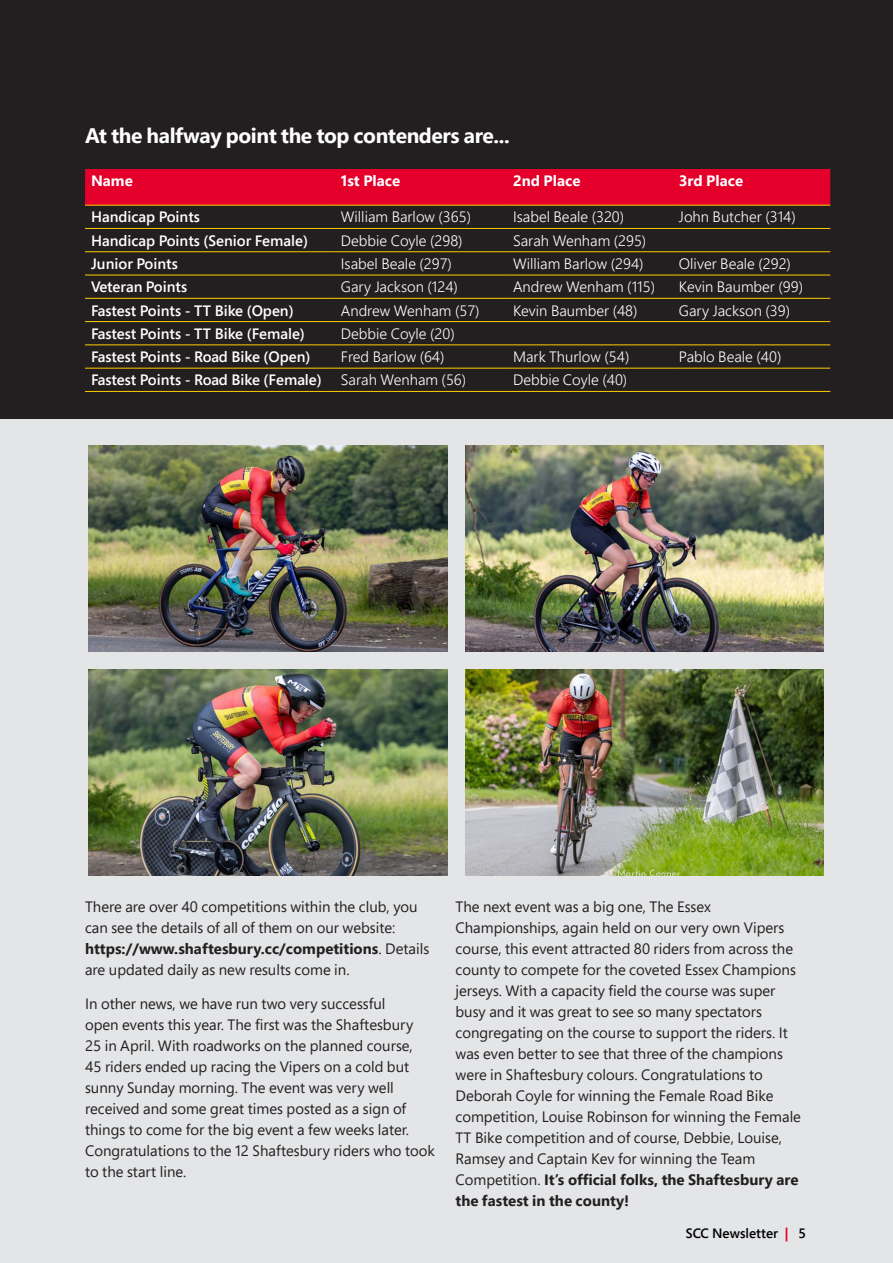
<style>
.page{position:relative;width:893px;height:1263px;background:#fff}
.page>*{position:absolute;margin:0;border:0;box-sizing:border-box;transform-origin:0 0}
.Body{font:700 21px "Segoe Pro";letter-spacing:-.02em;color:#fff}
.Body-2{font:15px/21px "Segoe Pro";color:#231f20}
.t1{font:300 15px "Segoe Pro";color:#fff}
.t2{font:600 15px "Segoe Pro";color:#fff}
.t3{font:700 15px "Segoe Pro";color:#fff}
.t4{font:600 13.5px "Segoe Pro";color:#000001}
.s1{font-weight:700}
.s2{font-weight:700;color:#e4002b}
</style>
<div class="page">
<div style="left:0;top:415px;width:893px;height:848px;background:#e3e5e7"></div>
<div style="left:0;top:0;width:893px;height:419px;background:#231f20"></div>
<div style="left:85px;top:169px;width:745px;height:36px;background:#e4002b"></div>
<hr style="left:85px;top:205px;width:250px;height:1px;background:#fc0">
<hr style="left:335px;top:205px;width:172px;height:1px;background:#fc0">
<hr style="left:507px;top:205px;width:166px;height:1px;background:#fc0">
<hr style="left:673px;top:205px;width:157px;height:1px;background:#fc0">
<hr style="left:85px;top:228px;width:250px;height:1px;background:#fc0">
<hr style="left:335px;top:228px;width:172px;height:1px;background:#fc0">
<hr style="left:507px;top:228px;width:166px;height:1px;background:#fc0">
<hr style="left:673px;top:228px;width:157px;height:1px;background:#fc0">
<hr style="left:85px;top:251px;width:250px;height:1px;background:#fc0">
<hr style="left:335px;top:251px;width:172px;height:1px;background:#fc0">
<hr style="left:507px;top:251px;width:166px;height:1px;background:#fc0">
<hr style="left:673px;top:251px;width:157px;height:1px;background:#fc0">
<hr style="left:85px;top:275px;width:250px;height:1px;background:#fc0">
<hr style="left:335px;top:275px;width:172px;height:1px;background:#fc0">
<hr style="left:507px;top:275px;width:166px;height:1px;background:#fc0">
<hr style="left:673px;top:275px;width:157px;height:1px;background:#fc0">
<hr style="left:85px;top:298px;width:250px;height:1px;background:#fc0">
<hr style="left:335px;top:298px;width:172px;height:1px;background:#fc0">
<hr style="left:507px;top:298px;width:166px;height:1px;background:#fc0">
<hr style="left:673px;top:298px;width:157px;height:1px;background:#fc0">
<hr style="left:85px;top:321px;width:250px;height:1px;background:#fc0">
<hr style="left:335px;top:321px;width:172px;height:1px;background:#fc0">
<hr style="left:507px;top:321px;width:166px;height:1px;background:#fc0">
<hr style="left:673px;top:321px;width:157px;height:1px;background:#fc0">
<hr style="left:85px;top:345px;width:250px;height:1px;background:#fc0">
<hr style="left:335px;top:345px;width:172px;height:1px;background:#fc0">
<hr style="left:507px;top:345px;width:166px;height:1px;background:#fc0">
<hr style="left:673px;top:345px;width:157px;height:1px;background:#fc0">
<hr style="left:85px;top:368px;width:250px;height:1px;background:#fc0">
<hr style="left:335px;top:368px;width:172px;height:1px;background:#fc0">
<hr style="left:507px;top:368px;width:166px;height:1px;background:#fc0">
<hr style="left:673px;top:368px;width:157px;height:1px;background:#fc0">
<hr style="left:85px;top:391px;width:250px;height:1px;background:#fc0">
<hr style="left:335px;top:391px;width:172px;height:1px;background:#fc0">
<hr style="left:507px;top:391px;width:166px;height:1px;background:#fc0">
<hr style="left:673px;top:391px;width:157px;height:1px;background:#fc0">
<img style="left:88px;top:446px;width:359px;height:206px">
<img style="left:465px;top:446px;width:359px;height:206px">
<img style="left:88px;top:670px;width:359px;height:205px">
<img style="left:465px;top:670px;width:359px;height:205px">
<p class="Body" style="left:85px;top:121px;width:426px">At the halfway point the top contenders are...</p>
<p class="t3" style="left:91px;top:170px;width:43px">Name</p>
<p class="t3" style="left:341px;top:170px;width:61px">1st Place</p>
<p class="t3" style="left:513px;top:170px;width:69px">2nd Place</p>
<p class="t3" style="left:679px;top:170px;width:66px">3rd Place</p>
<p class="t2" style="left:91px;top:207px;width:110px">Handicap Points</p>
<p class="t1" style="left:341px;top:207px;width:132px">William Barlow (365)</p>
<p class="t1" style="left:513px;top:207px;width:113px">Isabel Beale (320)</p>
<p class="t1" style="left:679px;top:207px;width:118px">John Butcher (314)</p>
<p class="t2" style="left:91px;top:230px;width:218px">Handicap Points (Senior Female)</p>
<p class="t1" style="left:341px;top:230px;width:123px">Debbie Coyle (298)</p>
<p class="t1" style="left:513px;top:230px;width:135px">Sarah Wenham (295)</p>
<p class="t2" style="left:91px;top:253px;width:88px">Junior Points</p>
<p class="t1" style="left:341px;top:253px;width:113px">Isabel Beale (297)</p>
<p class="t1" style="left:513px;top:253px;width:132px">William Barlow (294)</p>
<p class="t1" style="left:679px;top:253px;width:114px">Oliver Beale (292)</p>
<p class="t2" style="left:91px;top:277px;width:98px">Veteran Points</p>
<p class="t1" style="left:341px;top:277px;width:119px">Gary Jackson (124)</p>
<p class="t1" style="left:513px;top:277px;width:144px">Andrew Wenham (115)</p>
<p class="t1" style="left:679px;top:277px;width:126px">Kevin Baumber (99)</p>
<p class="t2" style="left:91px;top:300px;width:204px">Fastest Points - TT Bike (Open)</p>
<p class="t1" style="left:341px;top:300px;width:140px">Andrew Wenham (57)</p>
<p class="t1" style="left:513px;top:300px;width:126px">Kevin Baumber (48)</p>
<p class="t1" style="left:679px;top:300px;width:113px">Gary Jackson (39)</p>
<p class="t2" style="left:91px;top:323px;width:215px">Fastest Points - TT Bike (Female)</p>
<p class="t1" style="left:341px;top:323px;width:115px">Debbie Coyle (20)</p>
<p class="t2" style="left:91px;top:347px;width:221px">Fastest Points - Road Bike (Open)</p>
<p class="t1" style="left:341px;top:347px;width:105px">Fred Barlow (64)</p>
<p class="t1" style="left:513px;top:347px;width:118px">Mark Thurlow (54)</p>
<p class="t1" style="left:679px;top:347px;width:104px">Pablo Beale (40)</p>
<p class="t2" style="left:91px;top:370px;width:232px">Fastest Points - Road Bike (Female)</p>
<p class="t1" style="left:341px;top:370px;width:127px">Sarah Wenham (56)</p>
<p class="t1" style="left:513px;top:370px;width:116px">Debbie Coyle (40)</p>
<p class="Body-2" style="left:85px;top:896px;width:346px">There are over 40 competitions within the club, you can see the details of all of them on our website: <span class="s1">https://www.shaftesbury.cc/competitions</span>. Details are updated daily as new results come in.</p>
<p class="Body-2" style="left:85px;top:993px;width:351px">In other news, we have run two very successful<br>open events this year. The first was the Shaftesbury<br>25 in April. With roadworks on the planned course,<br>45 riders ended up racing the Vipers on a cold but sunny Sunday morning. The event was very well received and some great times posted as a sign of things to come for the big event a few weeks later.<br>Congratulations to the 12 Shaftesbury riders who took to the start line.</p>
<p class="Body-2" style="left:455px;top:896px;width:347px">The next event was a big one, The Essex Championships, again held on our very own Vipers course, this event attracted 80 riders from across the county to compete for the coveted Essex Champions jerseys. With a capacity field the course was super busy and it was great to see so many spectators congregating on the course to support the riders. It was even better to see that three of the champions were in Shaftesbury colours. Congratulations to Deborah Coyle for winning the Female Road Bike competition, Louise Robinson for winning the Female TT Bike competition and of course, Debbie, Louise, Ramsey and Captain Kev for winning the Team Competition. <span class="s1">It’s official folks, the Shaftesbury are the fastest in the county!</span></p>
<p class="t4" style="left:686px;top:1224px;width:121px">SCC Newsletter <span class="s2">|</span> 5</p>
</div>
